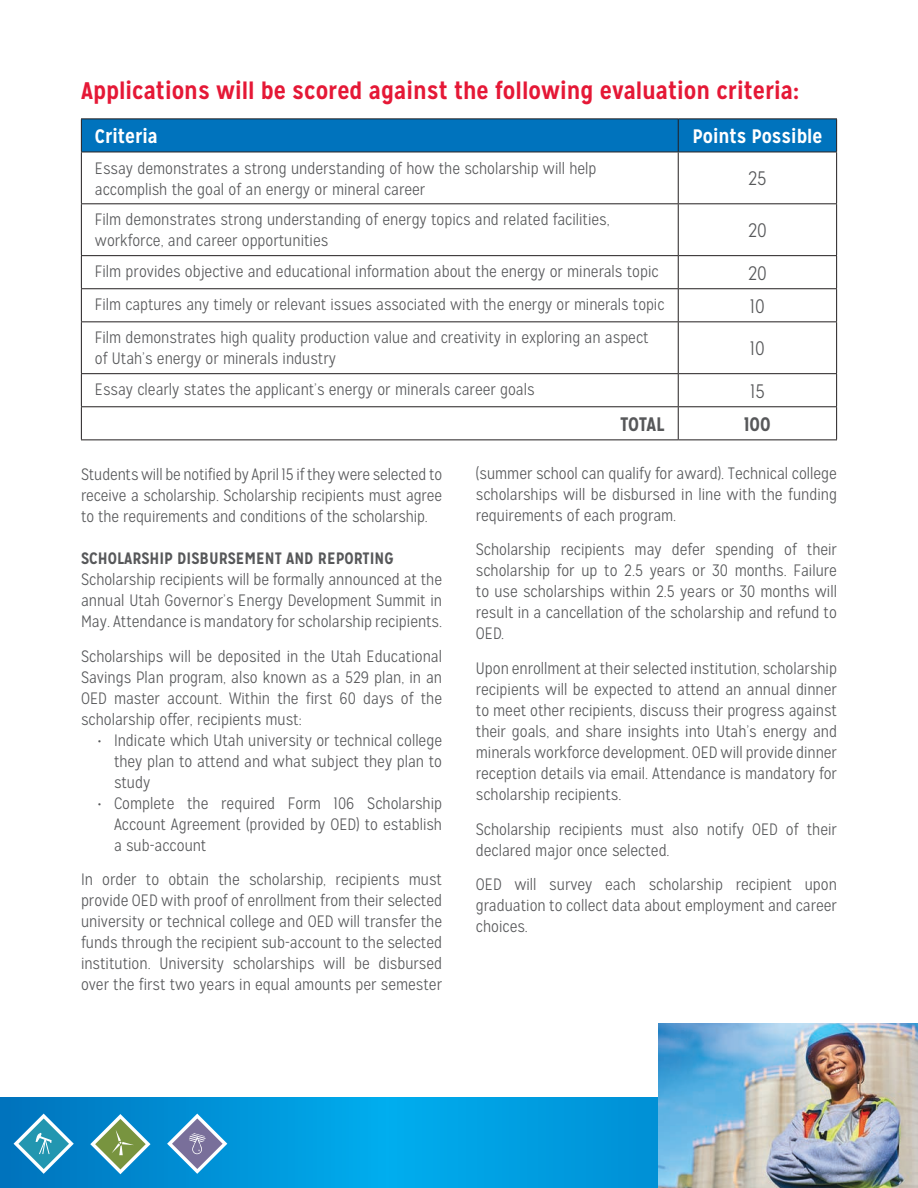
<style>
.page{position:relative;width:918px;height:1188px;background:#fff}
.page>*{position:absolute;margin:0;border:0;box-sizing:border-box;transform-origin:0 0}
.t1{font:700 24px "Mission Gothic";color:#e51836}
.Bod{font:700 19.5px "Mission Gothic";color:#fff}
.Bod-2{font:300 19.5px "Mission Gothic";color:#57585a}
.Bod-3{font:700 19.5px "Mission Gothic";letter-spacing:-.005em;color:#57585a}
.Bod-4{font:300 16.5px/21px "Mission Gothic";color:#57585a;text-align:justify}
.Bod-5{font:700 16.5px "Mission Gothic";color:#57585a}
</style>
<div class="page">
<svg style="left:0;top:1097px;width:659px;height:91px;background:#09d"></svg>
<img style="left:659px;top:1024px;width:259px;height:164px">
<svg style="left:14px;top:1114px;width:60px;height:60px;background:#3799c6"></svg>
<svg style="left:167px;top:1114px;width:60px;height:60px;background:#5397c8"></svg>
<svg style="left:90px;top:1114px;width:61px;height:60px;background:#519da5"></svg>
<div style="left:82px;top:119px;width:754px;height:33px;background:#0073bd"></div>
<svg style="left:82px;top:153px;width:754px;height:286px"></svg>
<hr style="left:81px;top:118px;width:597px;height:1px;background:#231f20">
<hr style="left:81px;top:119px;width:1px;height:33px;background:#231f20">
<hr style="left:678px;top:118px;width:159px;height:1px;background:#231f20">
<hr style="left:678px;top:119px;width:1px;height:33px;background:#231f20">
<hr style="left:836px;top:119px;width:1px;height:33px;background:#231f20">
<hr style="left:81px;top:152px;width:597px;height:1px;background:#231f20">
<hr style="left:81px;top:152px;width:1px;height:51px;background:#231f20">
<hr style="left:678px;top:152px;width:159px;height:1px;background:#231f20">
<hr style="left:678px;top:152px;width:1px;height:51px;background:#231f20">
<hr style="left:836px;top:152px;width:1px;height:51px;background:#231f20">
<hr style="left:81px;top:203px;width:597px;height:1px;background:#231f20">
<hr style="left:81px;top:204px;width:1px;height:51px;background:#231f20">
<hr style="left:678px;top:203px;width:159px;height:1px;background:#231f20">
<hr style="left:678px;top:204px;width:1px;height:51px;background:#231f20">
<hr style="left:836px;top:204px;width:1px;height:51px;background:#231f20">
<hr style="left:81px;top:255px;width:597px;height:1px;background:#231f20">
<hr style="left:81px;top:256px;width:1px;height:32px;background:#231f20">
<hr style="left:678px;top:255px;width:159px;height:1px;background:#231f20">
<hr style="left:678px;top:256px;width:1px;height:32px;background:#231f20">
<hr style="left:836px;top:256px;width:1px;height:32px;background:#231f20">
<hr style="left:81px;top:288px;width:597px;height:1px;background:#231f20">
<hr style="left:81px;top:289px;width:1px;height:32px;background:#231f20">
<hr style="left:678px;top:288px;width:159px;height:1px;background:#231f20">
<hr style="left:678px;top:289px;width:1px;height:32px;background:#231f20">
<hr style="left:836px;top:289px;width:1px;height:32px;background:#231f20">
<hr style="left:81px;top:321px;width:597px;height:1px;background:#231f20">
<hr style="left:81px;top:322px;width:1px;height:51px;background:#231f20">
<hr style="left:678px;top:321px;width:159px;height:1px;background:#231f20">
<hr style="left:678px;top:322px;width:1px;height:51px;background:#231f20">
<hr style="left:836px;top:322px;width:1px;height:51px;background:#231f20">
<hr style="left:81px;top:373px;width:597px;height:1px;background:#231f20">
<hr style="left:81px;top:374px;width:1px;height:32px;background:#231f20">
<hr style="left:678px;top:373px;width:159px;height:1px;background:#231f20">
<hr style="left:678px;top:374px;width:1px;height:32px;background:#231f20">
<hr style="left:836px;top:374px;width:1px;height:32px;background:#231f20">
<hr style="left:81px;top:406px;width:597px;height:1px;background:#231f20">
<hr style="left:81px;top:407px;width:1px;height:32px;background:#231f20">
<hr style="left:678px;top:406px;width:159px;height:1px;background:#231f20">
<hr style="left:678px;top:407px;width:1px;height:32px;background:#231f20">
<hr style="left:836px;top:407px;width:1px;height:32px;background:#231f20">
<hr style="left:81px;top:439px;width:597px;height:1px;background:#231f20">
<hr style="left:678px;top:439px;width:159px;height:1px;background:#231f20">
<p class="t1" style="left:81px;top:76px;width:720px">Applications will be scored against the following evaluation criteria:</p>
<p class="Bod" style="left:95px;top:124px;width:64px">Criteria</p>
<p class="Bod" style="left:693px;top:124px;width:131px">Points Possible</p>
<p class="Bod-4" style="left:95px;top:158px;width:503px">Essay demonstrates a strong understanding of how the scholarship will help accomplish the goal of an energy or mineral career</p>
<p class="Bod-2" style="left:748px;top:167px;width:20px">25</p>
<p class="Bod-4" style="left:95px;top:209px;width:516px">Film demonstrates strong understanding of energy topics and related facilities, workforce, and career opportunities</p>
<p class="Bod-2" style="left:748px;top:219px;width:20px">20</p>
<p class="Bod-4" style="left:95px;top:261px;width:565px">Film provides objective and educational information about the energy or minerals topic</p>
<p class="Bod-2" style="left:748px;top:261px;width:20px">20</p>
<p class="Bod-4" style="left:95px;top:294px;width:571px">Film captures any timely or relevant issues associated with the energy or minerals topic</p>
<p class="Bod-2" style="left:750px;top:294px;width:16px">10</p>
<p class="Bod-4" style="left:95px;top:327px;width:555px">Film demonstrates high quality production value and creativity in exploring an aspect of Utah’s energy or minerals industry</p>
<p class="Bod-2" style="left:750px;top:337px;width:16px">10</p>
<p class="Bod-4" style="left:95px;top:379px;width:441px">Essay clearly states the applicant’s energy or minerals career goals</p>
<p class="Bod-2" style="left:750px;top:379px;width:16px">15</p>
<p class="Bod-3" style="left:620px;top:412px;width:46px">TOTAL</p>
<p class="Bod-3" style="left:744px;top:412px;width:28px">100</p>
<p class="Bod-4" style="left:81px;top:464px;width:363px">Students will be notified by April 15 if they were selected to receive a scholarship. Scholarship recipients must agree to the requirements and conditions of the scholarship.</p>
<p class="Bod-5" style="left:81px;top:548px;width:314px">SCHOLARSHIP DISBURSEMENT AND REPORTING</p>
<p class="Bod-4" style="left:81px;top:569px;width:363px">Scholarship recipients will be formally announced at the annual Utah Governor’s Energy Development Summit in May. Attendance is mandatory for scholarship recipients.</p>
<p class="Bod-4" style="left:81px;top:646px;width:363px">Scholarships will be deposited in the Utah Educational Savings Plan program, also known as a 529 plan, in an OED master account. Within the first 60 days of the scholarship offer, recipients must:</p>
<p class="Bod-4" style="left:114px;top:730px;width:330px;text-indent:-16px">• Indicate which Utah university or technical college they plan to attend and what subject they plan to study</p>
<p class="Bod-4" style="left:114px;top:793px;width:330px;text-indent:-16px">• Complete the required Form 106 Scholarship Account Agreement (provided by OED) to establish a sub-account</p>
<p class="Bod-4" style="left:81px;top:869px;width:363px">In order to obtain the scholarship, recipients must provide OED with proof of enrollment from their selected university or technical college and OED will transfer the funds through the recipient sub-account to the selected institution. University scholarships will be disbursed over the first two years in equal amounts per semester</p>
<p class="Bod-4" style="left:476px;top:463px;width:363px">(summer school can qualify for award). Technical college scholarships will be disbursed in line with the funding requirements of each program.</p>
<p class="Bod-4" style="left:476px;top:539px;width:363px">Scholarship recipients may defer spending of their scholarship for up to 2.5 years or 30 months. Failure to use scholarships within 2.5 years or 30 months will result in a cancellation of the scholarship and refund to OED.</p>
<p class="Bod-4" style="left:476px;top:658px;width:363px">Upon enrollment at their selected institution, scholarship recipients will be expected to attend an annual dinner to meet other recipients, discuss their progress against their goals, and share insights into Utah’s energy and minerals workforce development. OED will provide dinner reception details via email. Attendance is mandatory for scholarship recipients.</p>
<p class="Bod-4" style="left:476px;top:819px;width:363px">Scholarship recipients must also notify OED of their declared major once selected.</p>
<p class="Bod-4" style="left:476px;top:874px;width:363px">OED will survey each scholarship recipient upon graduation to collect data about employment and career choices.</p>
</div>
